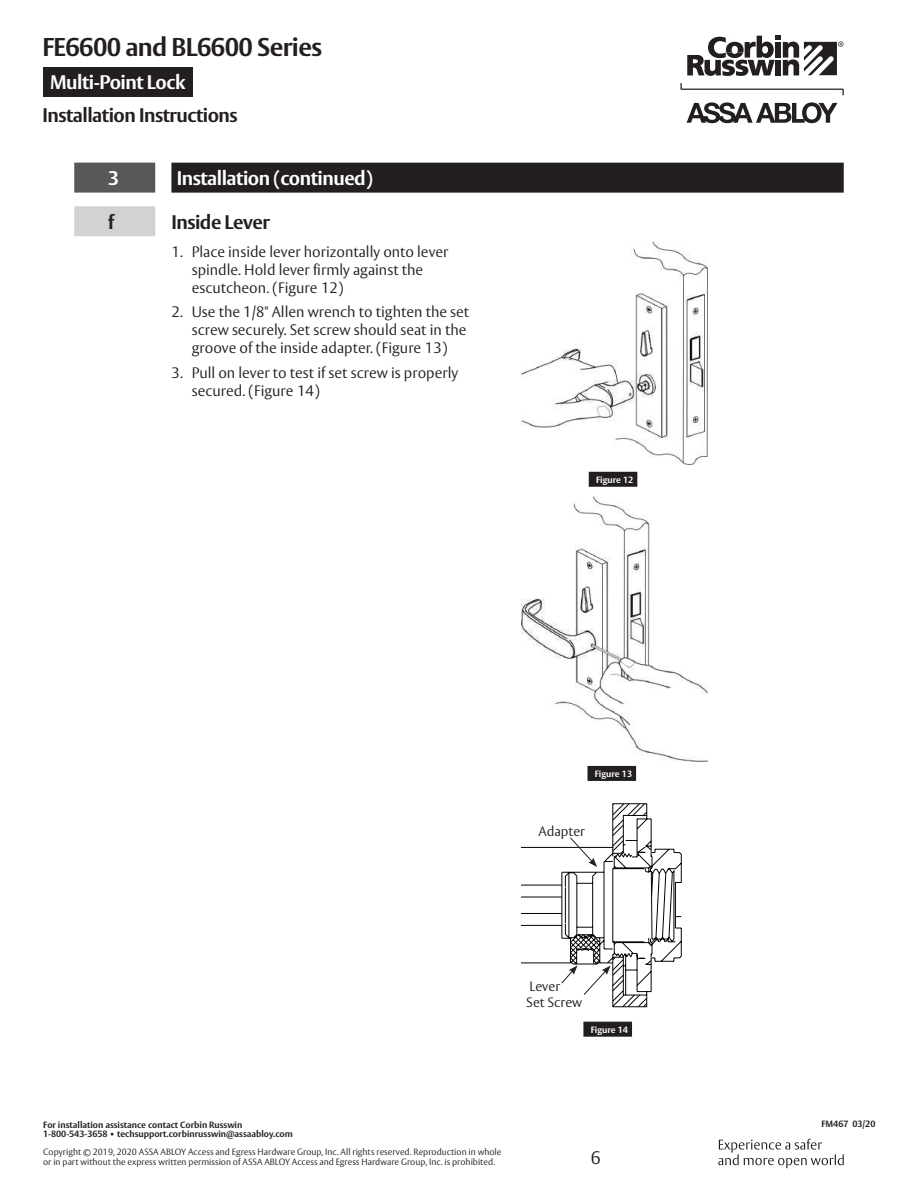
<style>
.page{position:relative;width:918px;height:1188px;background:#fff}
.page>*{position:absolute;margin:0;border:0;box-sizing:border-box;transform-origin:0 0}
.t1{font:700 25.5px "ASSA Vesta";letter-spacing:-.025em;color:#231f20}
.t2{font:700 19.5px "ASSA Vesta";letter-spacing:-.025em;color:#fff}
.t3{font:700 19.5px "ASSA Vesta";letter-spacing:-.025em;color:#231f20}
.t4{font:300 18px "ASSA Vesta";color:#231f20}
.t5{font:300 15px/18px "ASSA Vesta";color:#231f20}
.t6{font:300 13.5px/15.9px "ASSA Vesta";color:#231f20}
.t7{font:300 9px/10.8px "ASSA Vesta";color:#231f20}
.t8{font:700 9px/9px "ASSA Vesta";color:#231f20}
.t9{font:700 9px "ASSA Vesta";color:#fff}
</style>
<div class="page">
<div style="left:43px;top:67px;width:150px;height:30px;background:#231f20"></div>
<svg style="left:680px;top:83px;width:164px;height:12px"></svg>
<svg style="left:687px;top:102px;width:150px;height:21px"></svg>
<svg style="left:687px;top:36px;width:156px;height:40px"></svg>
<svg style="left:718px;top:1139px;width:126px;height:29px"></svg>
<div style="left:74px;top:163px;width:81px;height:30px;background:#57585a"></div>
<div style="left:171px;top:163px;width:673px;height:30px;background:#231f20"></div>
<div style="left:74px;top:206px;width:81px;height:30px;background:#d1d2d4"></div>
<div style="left:589px;top:472px;width:48px;height:15px;background:#231f20"></div>
<img style="left:521px;top:242px;width:186px;height:223px">
<div style="left:587px;top:766px;width:49px;height:15px;background:#231f20"></div>
<img style="left:521px;top:497px;width:187px;height:264px">
<svg style="left:521px;top:803px;width:161px;height:205px"></svg>
<div style="left:583px;top:1022px;width:49px;height:15px;background:#231f20"></div>
<h1 class="t1" style="left:43px;top:31px;width:281px">FE6600 and BL6600 Series</h1>
<h2 class="t2" style="left:50px;top:70px;width:137px">Multi-Point Lock</h2>
<h2 class="t3" style="left:43px;top:103px;width:197px">Installation Instructions</h2>
<h2 class="t2" style="left:108px;top:166px;width:13px">3</h2>
<h2 class="t2" style="left:177px;top:166px;width:197px">Installation (continued)</h2>
<h2 class="t3" style="left:108px;top:210px;width:8px">f</h2>
<h2 class="t3" style="left:171px;top:210px;width:100px">Inside Lever</h2>
<p class="t5" style="left:192px;top:243px;width:258px;text-indent:-20px">1. Place inside lever horizontally onto lever spindle. Hold lever firmly against the escutcheon. (Figure 12)</p>
<p class="t5" style="left:192px;top:304px;width:279px;text-indent:-20px">2. Use the 1/8" Allen wrench to tighten the set screw securely. Set screw should seat in the groove of the inside adapter. (Figure 13)</p>
<p class="t5" style="left:192px;top:365px;width:268px;text-indent:-20px">3. Pull on lever to test if set screw is properly secured. (Figure 14)</p>
<p class="t9" style="left:596px;top:475px;width:39px">Figure 12</p>
<p class="t9" style="left:595px;top:769px;width:39px">Figure 13</p>
<p class="t6" style="left:539px;top:824px;width:48px">Adapter</p>
<p class="t6" style="left:526px;top:979px;width:58px">Lever<br>Set Screw</p>
<p class="t9" style="left:591px;top:1024px;width:39px">Figure 14</p>
<p class="t8" style="left:43px;top:1121px;width:251px">For installation assistance contact Corbin Russwin<br>1-800-543-3658 • techsupport.corbinrusswin@assaabloy.com</p>
<p class="t7" style="left:43px;top:1147px;width:460px">Copyright © 2019, 2020 ASSA ABLOY Access and Egress Hardware Group, Inc. All rights reserved. Reproduction in whole or in part without the express written permission of ASSA ABLOY Access and Egress Hardware Group, Inc. is prohibited.</p>
<p class="t4" style="left:591px;top:1147px;width:12px">6</p>
<p class="t8" style="left:821px;top:1120px;width:56px">FM467 03/20</p>
</div>
